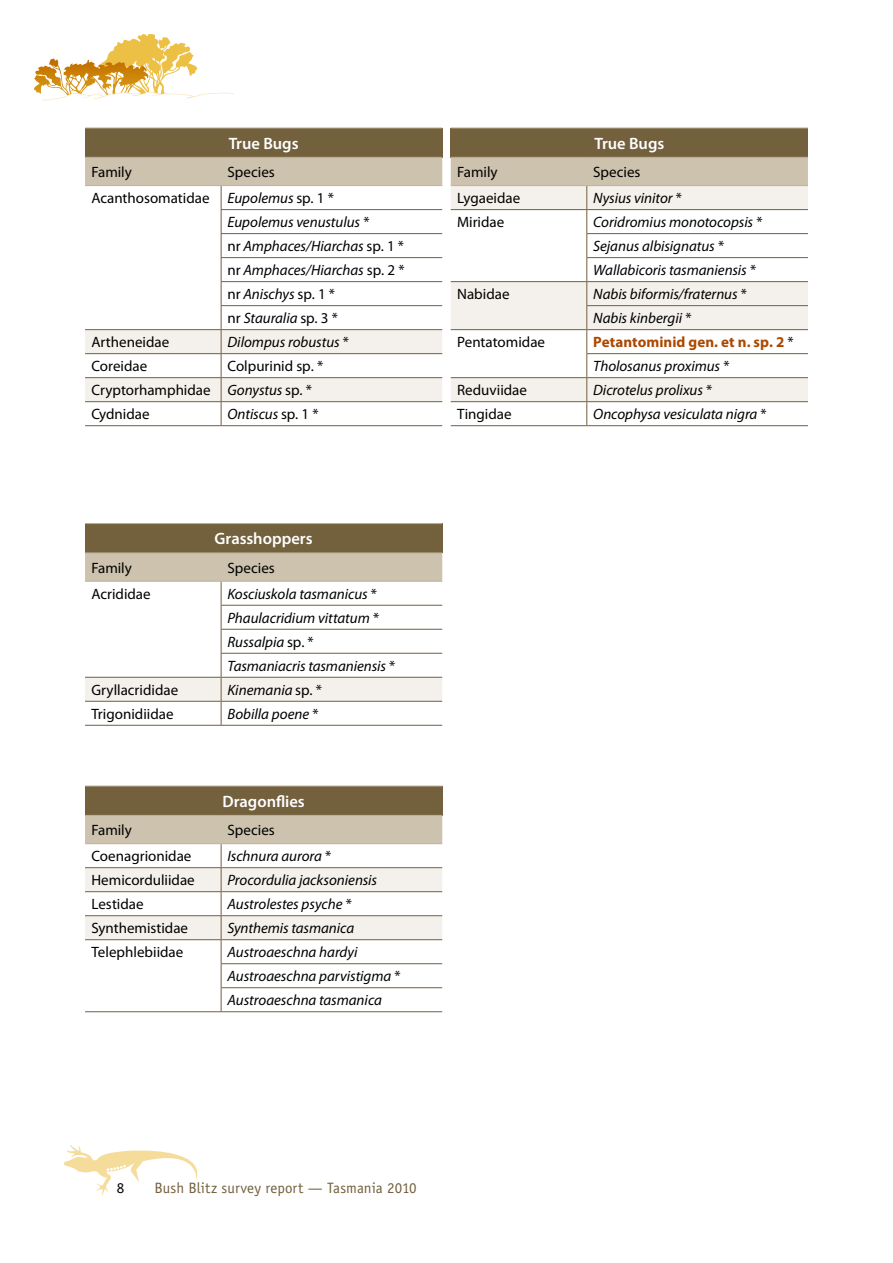
<style>
.page{position:relative;width:893px;height:1263px;background:#fff}
.page>*{position:absolute;margin:0;border:0;box-sizing:border-box;transform-origin:0 0}
.t1{font:600 16.5px "Myriad Pro";color:#fff}
.t2{font:italic 15px/24px "Myriad Pro";letter-spacing:-.005em;color:#000}
.t3{font:15px/24px "Myriad Pro";color:#000}
.t4{font:700 15px/24px "Myriad Pro";letter-spacing:.005em;color:#ab4800}
.t5{font:15px "Officina Sans";letter-spacing:.005em;color:#73603d}
.t6{font:15px "Officina Sans";color:#000}
.s1{font-style:italic}
.s2{font-style:normal}
.s3{font-weight:400;color:#000}
.s4{font-weight:400;font-style:italic;color:#000}
</style>
<div class="page">
<svg style="left:34px;top:34px;width:200px;height:67px"></svg>
<svg style="left:63px;top:1145px;width:135px;height:50px"></svg>
<div style="left:85px;top:128px;width:357px;height:29px;background:#73603d"></div>
<hr style="left:85px;top:128px;width:136px;height:1px;background:#beb199">
<hr style="left:221px;top:128px;width:221px;height:1px;background:#beb199">
<svg style="left:85px;top:158px;width:357px;height:267px"></svg>
<hr style="left:85px;top:157px;width:136px;height:1px;background:#beb199">
<hr style="left:221px;top:157px;width:221px;height:1px;background:#beb199">
<hr style="left:85px;top:185px;width:136px;height:1px;background:#beb199">
<hr style="left:221px;top:185px;width:221px;height:1px;background:#beb199">
<hr style="left:221px;top:329px;width:221px;height:1px;background:#73603d">
<hr style="left:85px;top:353px;width:136px;height:1px;background:#73603d">
<hr style="left:221px;top:353px;width:221px;height:1px;background:#73603d">
<hr style="left:85px;top:377px;width:136px;height:1px;background:#73603d">
<hr style="left:221px;top:377px;width:221px;height:1px;background:#73603d">
<hr style="left:85px;top:401px;width:136px;height:1px;background:#73603d">
<hr style="left:221px;top:401px;width:221px;height:1px;background:#73603d">
<hr style="left:85px;top:425px;width:136px;height:1px;background:#73603d">
<hr style="left:221px;top:425px;width:221px;height:1px;background:#73603d">
<div style="left:451px;top:128px;width:357px;height:29px;background:#73603d"></div>
<hr style="left:451px;top:425px;width:136px;height:1px;background:#73603d">
<hr style="left:587px;top:425px;width:221px;height:1px;background:#73603d">
<hr style="left:451px;top:128px;width:136px;height:1px;background:#beb199">
<hr style="left:587px;top:128px;width:221px;height:1px;background:#beb199">
<svg style="left:451px;top:157px;width:357px;height:268px"></svg>
<hr style="left:587px;top:209px;width:221px;height:1px;background:#73603d">
<hr style="left:586px;top:305px;width:222px;height:1px;background:#73603d">
<hr style="left:586px;top:353px;width:222px;height:1px;background:#73603d">
<div style="left:85px;top:524px;width:357px;height:29px;background:#73603d"></div>
<hr style="left:85px;top:725px;width:136px;height:1px;background:#73603d">
<svg style="left:85px;top:554px;width:357px;height:171px"></svg>
<hr style="left:221px;top:725px;width:221px;height:1px;background:#73603d">
<hr style="left:85px;top:523px;width:136px;height:1px;background:#beb199">
<hr style="left:221px;top:523px;width:221px;height:1px;background:#beb199">
<hr style="left:85px;top:553px;width:136px;height:1px;background:#beb199">
<hr style="left:221px;top:553px;width:221px;height:1px;background:#beb199">
<hr style="left:85px;top:581px;width:136px;height:1px;background:#beb199">
<hr style="left:221px;top:581px;width:221px;height:1px;background:#beb199">
<hr style="left:221px;top:677px;width:221px;height:1px;background:#73603d">
<hr style="left:85px;top:701px;width:136px;height:1px;background:#73603d">
<hr style="left:221px;top:701px;width:221px;height:1px;background:#73603d">
<div style="left:85px;top:786px;width:357px;height:29px;background:#73603d"></div>
<hr style="left:221px;top:1011px;width:221px;height:1px;background:#73603d">
<svg style="left:85px;top:816px;width:357px;height:195px"></svg>
<hr style="left:85px;top:1011px;width:136px;height:1px;background:#73603d">
<hr style="left:85px;top:786px;width:136px;height:1px;background:#beb199">
<hr style="left:221px;top:786px;width:221px;height:1px;background:#beb199">
<hr style="left:85px;top:815px;width:136px;height:1px;background:#beb199">
<hr style="left:221px;top:815px;width:221px;height:1px;background:#beb199">
<hr style="left:85px;top:843px;width:136px;height:1px;background:#beb199">
<hr style="left:221px;top:843px;width:221px;height:1px;background:#beb199">
<hr style="left:85px;top:867px;width:136px;height:1px;background:#73603d">
<hr style="left:221px;top:867px;width:221px;height:1px;background:#73603d">
<hr style="left:85px;top:891px;width:136px;height:1px;background:#73603d">
<hr style="left:221px;top:891px;width:221px;height:1px;background:#73603d">
<hr style="left:85px;top:915px;width:136px;height:1px;background:#73603d">
<hr style="left:221px;top:915px;width:221px;height:1px;background:#73603d">
<hr style="left:221px;top:939px;width:221px;height:1px;background:#73603d">
<p class="t1" style="left:229px;top:133px;width:71px">True Bugs</p>
<p class="t3" style="left:91px;top:160px;width:42px">Family</p>
<p class="t3" style="left:91px;top:159px;width:244px;line-height:26.1px;text-indent:136px">Species<br>Acanthosomatidae <span class="s1">Eupolemus</span> sp. 1 *</p>
<p class="t2" style="left:227px;top:210px;width:179px">Eupolemus venustulus <span class="s2">*<br>nr</span> Amphaces/Hiarchas <span class="s2">sp. 1 * nr</span> Amphaces/Hiarchas <span class="s2">sp. 2 * nr</span> Anischys <span class="s2">sp. 1 *<br>nr</span> Stauralia <span class="s2">sp. 3 *</span></p>
<p class="t3" style="left:91px;top:330px;width:79px">Artheneidae</p>
<p class="t2" style="left:227px;top:330px;width:123px">Dilompus robustus <span class="s2">*</span></p>
<p class="t3" style="left:91px;top:354px;width:57px">Coreidae</p>
<p class="t3" style="left:91px;top:354px;width:233px;text-indent:136px">Colpurinid sp. *<br>Cryptorhamphidae <span class="s1">Gonystus</span> sp. *<br>Cydnidae</p>
<p class="t2" style="left:227px;top:402px;width:93px">Ontiscus <span class="s2">sp. 1 *</span></p>
<p class="t1" style="left:215px;top:528px;width:100px">Grasshoppers</p>
<p class="t3" style="left:91px;top:555px;width:42px">Family</p>
<p class="t3" style="left:227px;top:555px;width:49px">Species</p>
<p class="t3" style="left:91px;top:582px;width:61px">Acrididae</p>
<p class="t2" style="left:227px;top:582px;width:169px">Kosciuskola tasmanicus <span class="s2">*<br></span>Phaulacridium vittatum <span class="s2">*<br></span>Russalpia <span class="s2">sp. *<br></span>Tasmaniacris tasmaniensis <span class="s2">*</span></p>
<p class="t3" style="left:91px;top:678px;width:88px">Gryllacrididae</p>
<p class="t2" style="left:227px;top:678px;width:96px">Kinemania <span class="s2">sp. *</span></p>
<p class="t3" style="left:91px;top:702px;width:84px">Trigonidiidae</p>
<p class="t2" style="left:227px;top:702px;width:93px">Bobilla poene <span class="s2">*</span></p>
<p class="t1" style="left:222px;top:791px;width:84px">Dragonflies</p>
<p class="t3" style="left:91px;top:818px;width:42px">Family</p>
<p class="t3" style="left:227px;top:818px;width:49px">Species</p>
<p class="t3" style="left:91px;top:844px;width:102px">Coenagrionidae</p>
<p class="t2" style="left:227px;top:844px;width:105px">Ischnura aurora <span class="s2">*</span></p>
<p class="t3" style="left:91px;top:868px;width:105px">Hemicorduliidae</p>
<p class="t2" style="left:227px;top:868px;width:151px">Procordulia jacksoniensis</p>
<p class="t3" style="left:91px;top:892px;width:54px">Lestidae</p>
<p class="t2" style="left:227px;top:892px;width:126px">Austrolestes psyche <span class="s2">*</span></p>
<p class="t3" style="left:91px;top:916px;width:98px">Synthemistidae</p>
<p class="t2" style="left:227px;top:916px;width:128px">Synthemis tasmanica</p>
<p class="t3" style="left:91px;top:940px;width:93px">Telephlebiidae</p>
<p class="t2" style="left:227px;top:940px;width:175px">Austroaeschna hardyi<br>Austroaeschna parvistigma <span class="s2">*<br></span>Austroaeschna tasmanica</p>
<p class="t1" style="left:594px;top:133px;width:71px">True Bugs</p>
<p class="t3" style="left:457px;top:160px;width:42px">Family</p>
<p class="t3" style="left:593px;top:160px;width:49px">Species</p>
<p class="t3" style="left:457px;top:186px;width:65px">Lygaeidae</p>
<p class="t2" style="left:593px;top:186px;width:90px">Nysius vinitor <span class="s2">*</span></p>
<p class="t3" style="left:457px;top:210px;width:49px">Miridae</p>
<p class="t2" style="left:593px;top:210px;width:171px">Coridromius monotocopsis <span class="s2">*<br></span>Sejanus albisignatus <span class="s2">*<br></span>Wallabicoris tasmaniensis <span class="s2">*</span></p>
<p class="t3" style="left:457px;top:282px;width:54px">Nabidae</p>
<p class="t2" style="left:593px;top:282px;width:155px">Nabis biformis/fraternus <span class="s2">*<br></span>Nabis kinbergii <span class="s2">*</span></p>
<p class="t3" style="left:457px;top:330px;width:89px">Pentatomidae</p>
<p class="t4" style="left:593px;top:330px;width:202px">Petantominid gen. et n. sp. 2 <span class="s3">*<br></span><span class="s4">Tholosanus proximus</span> <span class="s3">*</span></p>
<p class="t3" style="left:457px;top:378px;width:71px">Reduviidae</p>
<p class="t2" style="left:593px;top:378px;width:121px">Dicrotelus prolixus <span class="s2">*</span></p>
<p class="t3" style="left:457px;top:402px;width:56px">Tingidae</p>
<p class="t2" style="left:593px;top:402px;width:175px">Oncophysa vesiculata nigra <span class="s2">*</span></p>
<p class="t6" style="left:117px;top:1179px;width:9px">8</p>
<p class="t5" style="left:154px;top:1179px;width:264px">Bush Blitz survey report — Tasmania 2010</p>
</div>
